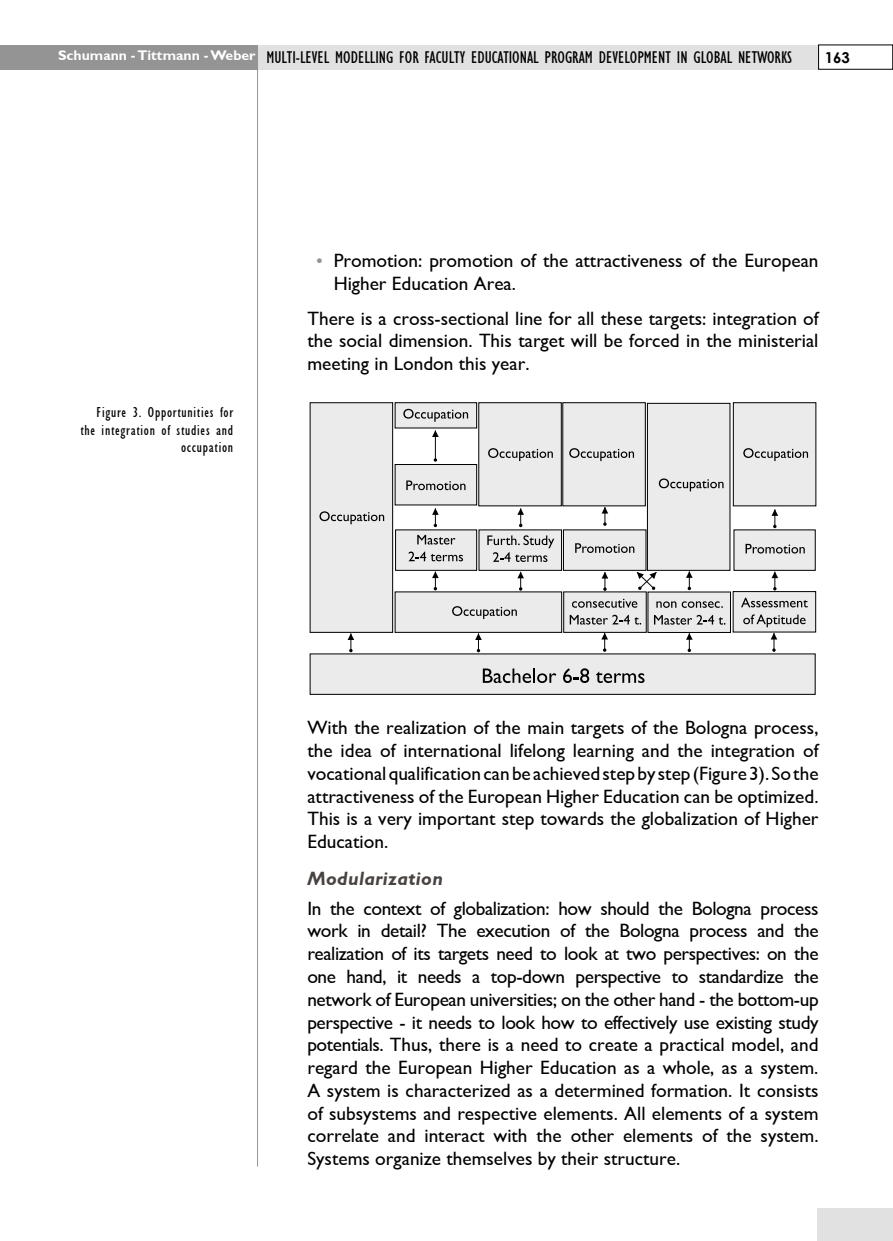
<style>
.page{position:relative;width:893px;height:1241px;background:#fff}
.page>*{position:absolute;margin:0;border:0;box-sizing:border-box;transform-origin:0 0}
.t1{font:19.25px/22.8px "Formamente";color:#000;text-align:justify}
.t2{font:italic 700 19.25px "Formamente";letter-spacing:.02em;color:#484340}
.t3{font:17.5px "Formamente Condensed";color:#000}
.t4{font:700 15.05px "Century Gothic";color:#000}
.t5{font:14.88px/17.5px "Formamente Condensed";color:#000;text-align:right}
.s1{font-family:"Formamente";font-weight:700;font-size:14px;color:#fff}
.s2{font-family:"Times New Roman";color:#949494}
</style>
<div class="page">
<div style="left:228px;top:45px;width:591px;height:24px;background:#e1e1e1"></div>
<div style="left:0;top:45px;width:258px;height:24px;background:#949494"></div>
<hr style="left:257px;top:50px;width:1px;height:1116px;background:#949494">
<div style="left:817px;top:1208px;width:76px;height:32px;background:#e1e1e1"></div>
<div style="left:310px;top:402px;width:83px;height:230px;background:#ebebeb"></div>
<div style="left:310px;top:402px;width:83px;height:230px;border:1px solid #000"></div>
<div style="left:395px;top:402px;width:82px;height:26px;background:#ebebeb"></div>
<div style="left:395px;top:402px;width:82px;height:26px;border:1px solid #000"></div>
<div style="left:395px;top:464px;width:82px;height:41px;background:#ebebeb;border:1px solid #000"></div>
<div style="left:395px;top:529px;width:82px;height:41px;background:#ebebeb;border:1px solid #000"></div>
<div style="left:395px;top:591px;width:167px;height:41px;background:#ebebeb"></div>
<div style="left:310px;top:653px;width:505px;height:41px;background:#ebebeb"></div>
<div style="left:479px;top:529px;width:83px;height:41px;background:#ebebeb"></div>
<div style="left:563px;top:529px;width:83px;height:41px;background:#ebebeb"></div>
<div style="left:563px;top:591px;width:83px;height:41px;background:#ebebeb"></div>
<div style="left:648px;top:591px;width:83px;height:41px;background:#ebebeb"></div>
<div style="left:733px;top:591px;width:83px;height:41px;background:#ebebeb;border:1px solid #000"></div>
<div style="left:734px;top:529px;width:81px;height:41px;background:#ebebeb"></div>
<div style="left:479px;top:402px;width:82px;height:104px;background:#ebebeb"></div>
<div style="left:563px;top:402px;width:82px;height:104px;background:#ebebeb"></div>
<div style="left:733px;top:402px;width:83px;height:104px;background:#ebebeb"></div>
<div style="left:733px;top:402px;width:83px;height:104px;border:1px solid #000"></div>
<div style="left:647px;top:403px;width:83px;height:167px;background:#ebebeb;border:1px solid #000"></div>
<svg style="left:483px;top:668px;width:73px;height:15px"></svg>
<svg style="left:563px;top:668px;width:26px;height:15px"></svg>
<svg style="left:596px;top:671px;width:49px;height:12px"></svg>
<svg style="left:319px;top:511px;width:65px;height:13px"></svg>
<svg style="left:403px;top:409px;width:65px;height:12px"></svg>
<svg style="left:452px;top:606px;width:65px;height:13px"></svg>
<svg style="left:406px;top:480px;width:59px;height:10px"></svg>
<svg style="left:417px;top:535px;width:38px;height:9px"></svg>
<svg style="left:409px;top:551px;width:54px;height:10px"></svg>
<svg style="left:487px;top:535px;width:67px;height:27px"></svg>
<svg style="left:572px;top:598px;width:65px;height:9px"></svg>
<svg style="left:570px;top:614px;width:71px;height:10px"></svg>
<svg style="left:741px;top:597px;width:67px;height:10px"></svg>
<svg style="left:656px;top:601px;width:20px;height:6px"></svg>
<svg style="left:682px;top:601px;width:41px;height:6px"></svg>
<svg style="left:654px;top:614px;width:71px;height:10px"></svg>
<svg style="left:575px;top:543px;width:59px;height:10px"></svg>
<svg style="left:746px;top:543px;width:59px;height:10px"></svg>
<svg style="left:488px;top:448px;width:65px;height:13px"></svg>
<svg style="left:569px;top:448px;width:65px;height:13px"></svg>
<svg style="left:659px;top:478px;width:65px;height:13px"></svg>
<svg style="left:743px;top:448px;width:65px;height:13px"></svg>
<svg style="left:475px;top:633px;width:7px;height:19px"></svg>
<svg style="left:517px;top:571px;width:7px;height:19px"></svg>
<svg style="left:517px;top:508px;width:7px;height:19px"></svg>
<svg style="left:432px;top:571px;width:7px;height:19px"></svg>
<svg style="left:432px;top:508px;width:7px;height:19px"></svg>
<hr style="left:435px;top:430px;width:1px;height:30px;background:#080707">
<svg style="left:432px;top:430px;width:7px;height:7px"></svg>
<svg style="left:686px;top:633px;width:7px;height:19px"></svg>
<svg style="left:601px;top:632px;width:7px;height:19px"></svg>
<svg style="left:602px;top:572px;width:6px;height:18px"></svg>
<svg style="left:636px;top:572px;width:21px;height:18px"></svg>
<svg style="left:602px;top:507px;width:6px;height:19px"></svg>
<svg style="left:686px;top:571px;width:7px;height:19px"></svg>
<svg style="left:743px;top:614px;width:63px;height:37px"></svg>
<svg style="left:771px;top:571px;width:7px;height:19px"></svg>
<svg style="left:771px;top:509px;width:7px;height:19px"></svg>
<svg style="left:348px;top:633px;width:6px;height:19px"></svg>
<p class="t3" style="left:58px;top:47px;width:735px"><span class="s1">Schumann - Tittmann - Weber</span> MULTI-LEVEL MODELLING FOR FACULTY EDUCATIONAL PROGRAM DEVELOPMENT IN GLOBAL NETWORKS</p>
<p class="t4" style="left:825px;top:46px;width:27px">163</p>
<p class="t5" style="left:80px;top:403px;width:154px">FIGURE 3. OPPORTUNITIES FOR<br>THE INTEGRATION OF STUDIES AND<br>OCCUPATION</p>
<p class="t1" style="left:334px;top:249px;width:486px;text-indent:-17px"><span class="s2">•</span> Promotion: promotion of the attractiveness of the European<br>Higher Education Area.</p>
<p class="t1" style="left:307px;top:307px;width:513px">There is a cross-sectional line for all these targets: integration of the social dimension. This target will be forced in the ministerial meeting in London this year.</p>
<p class="t1" style="left:307px;top:716px;width:513px">With the realization of the main targets of the Bologna process, the idea of international lifelong learning and the integration of vocational qualification can be achieved step by step (Figure 3). So the attractiveness of the European Higher Education can be optimized.<br>This is a very important step towards the globalization of Higher Education.</p>
<p class="t2" style="left:307px;top:866px;width:137px">Modularization</p>
<p class="t1" style="left:307px;top:896px;width:513px">In the context of globalization: how should the Bologna process work in detail? The execution of the Bologna process and the realization of its targets need to look at two perspectives: on the one hand, it needs a top-down perspective to standardize the network of European universities; on the other hand - the bottom-up perspective - it needs to look how to effectively use existing study potentials. Thus, there is a need to create a practical model, and regard the European Higher Education as a whole, as a system.<br>A system is characterized as a determined formation. It consists of subsystems and respective elements. All elements of a system correlate and interact with the other elements of the system.<br>Systems organize themselves by their structure.</p>
</div>
